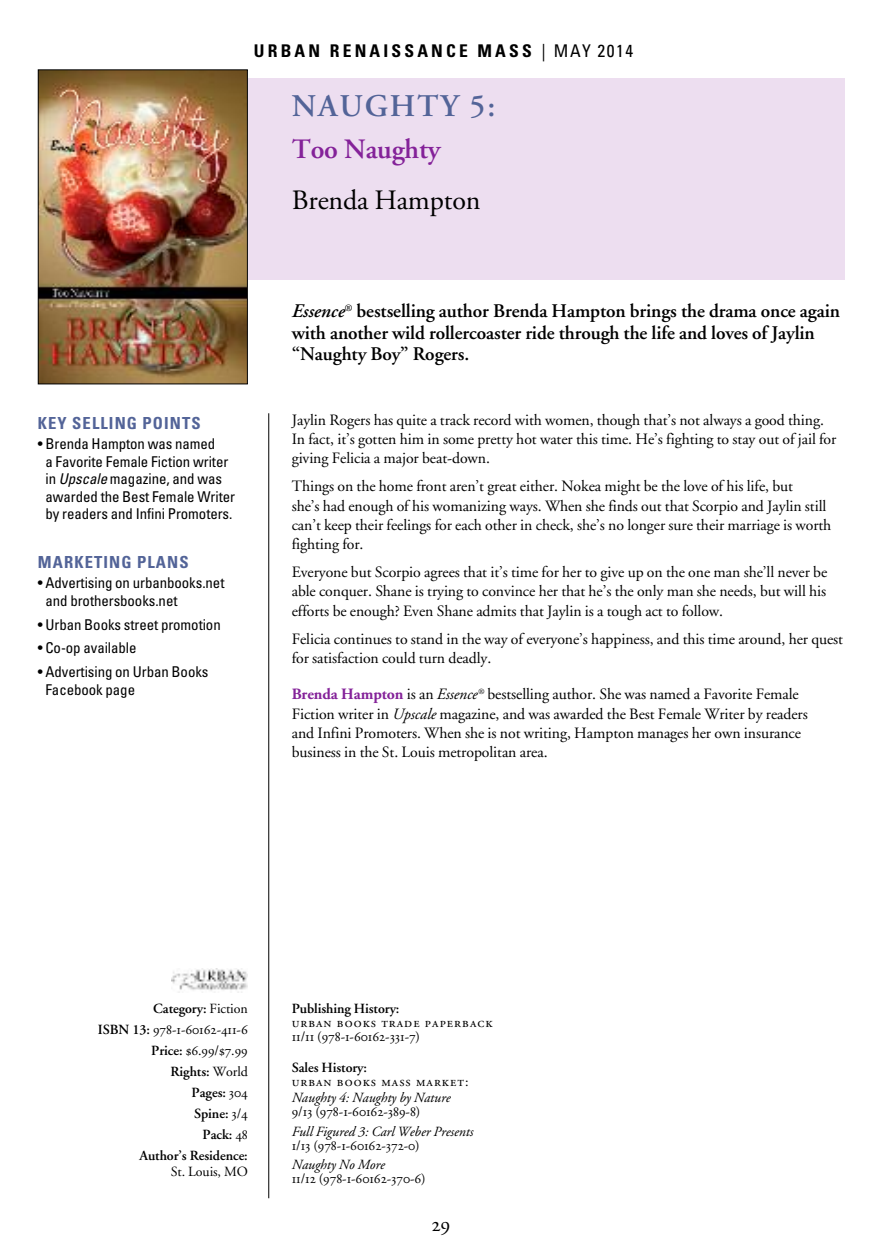
<style>
.page{position:relative;width:882px;height:1260px;background:#fff}
.page>*{position:absolute;margin:0;border:0;box-sizing:border-box;transform-origin:0 0}
.t1{font:600 31.5px "Adobe Garamond";letter-spacing:.055em;color:#536498}
.t2{font:28px "Adobe Garamond";letter-spacing:-.005em;color:#000}
.t3{font:600 28px "Adobe Garamond";letter-spacing:-.005em;color:#842299}
.t4{font:21px "Adobe Garamond Regular SC";color:#000}
.t5{font:600 19.25px/21.9px "Adobe Garamond";letter-spacing:-.005em;color:#000}
.t6{font:700 condensed 17.5px "Univers";letter-spacing:.18em;color:#000}
.t7{font:700 condensed 16.62px "Univers";letter-spacing:.065em;color:#536498}
.t8{font:15.75px/19.2px "Adobe Garamond";letter-spacing:-.005em;color:#000}
.t9{font:condensed 14.88px/17.5px "Univers";letter-spacing:-.005em;color:#000}
.t10{font:14px/21px "Adobe Garamond Regular SC";letter-spacing:-.005em;color:#000;text-align:right}
.t11{font:600 14px/21px "Adobe Garamond";letter-spacing:-.005em;color:#000;text-align:right}
.t12{font:14px/14px "Adobe Garamond Regular SC";letter-spacing:.075em;color:#000}
.t13{font:italic 14px "Adobe Garamond";letter-spacing:-.005em;color:#000}
.t14{font:14px "Adobe Garamond";letter-spacing:-.005em;color:#000}
.s1{font-weight:400}
.s2{font-style:italic}
.s3{font-weight:700;color:#842299}
.s4{font-family:"Adobe Garamond";font-weight:600}
.s5{font-family:"Adobe Garamond Regular SC";font-weight:400}
</style>
<div class="page">
<div style="left:226px;top:78px;width:618px;height:202px;background:#eddef0"></div>
<hr style="left:268px;top:413px;width:1px;height:785px;background:#000">
<img style="left:40px;top:71px;width:206px;height:311px">
<div style="left:38px;top:69px;width:210px;height:315px;border:1px solid #000"></div>
<img style="left:172px;top:969px;width:76px;height:23px">
<p class="t6" style="left:254px;top:44px;width:381px">URBAN RENAISSANCE MASS <span class="s1">| MAY 2014</span></p>
<h1 class="t1" style="left:292px;top:94px;width:205px">NAUGHTY 5:</h1>
<h2 class="t3" style="left:292px;top:138px;width:150px">Too Naughty</h2>
<h2 class="t2" style="left:292px;top:188px;width:190px">Brenda Hampton</h2>
<p class="t7" style="left:38px;top:417px;width:164px">KEY SELLING POINTS</p>
<p class="t9" style="left:45px;top:436px;width:191px;text-indent:-8px">• Brenda Hampton was named<br>a Favorite Female Fiction writer in <span class="s2">Upscale</span> magazine, and was awarded the Best Female Writer by readers and Infini Promoters.</p>
<p class="t7" style="left:38px;top:556px;width:152px">MARKETING PLANS</p>
<p class="t9" style="left:45px;top:576px;width:181px;text-indent:-8px">• Advertising on urbanbooks.net and brothersbooks.net</p>
<p class="t9" style="left:38px;top:617px;width:185px">• Urban Books street promotion</p>
<p class="t9" style="left:38px;top:641px;width:100px">• Co-op available</p>
<p class="t9" style="left:45px;top:664px;width:165px;text-indent:-8px">• Advertising on Urban Books<br>Facebook page</p>
<p class="t5" style="left:292px;top:301px;width:550px"><span class="s2">Essence</span><sup>®</sup> bestselling author Brenda Hampton brings the drama once again with another wild rollercoaster ride through the life and loves of Jaylin “Naughty Boy” Rogers.</p>
<p class="t8" style="left:292px;top:412px;width:546px">Jaylin Rogers has quite a track record with women, though that’s not always a good thing.<br>In fact, it’s gotten him in some pretty hot water this time. He’s fighting to stay out of jail for giving Felicia a major beat-down.</p>
<p class="t8" style="left:292px;top:478px;width:541px">Things on the home front aren’t great either. Nokea might be the love of his life, but<br>she’s had enough of his womanizing ways. When she finds out that Scorpio and Jaylin still can’t keep their feelings for each other in check, she’s no longer sure their marriage is worth fighting for.</p>
<p class="t8" style="left:292px;top:564px;width:537px;text-align:justify">Everyone but Scorpio agrees that it’s time for her to give up on the one man she’ll never be able conquer. Shane is trying to convince her that he’s the only man she needs, but will his efforts be enough? Even Shane admits that Jaylin is a tough act to follow.</p>
<p class="t8" style="left:292px;top:630px;width:553px">Felicia continues to stand in the way of everyone’s happiness, and this time around, her quest for satisfaction could turn deadly.</p>
<p class="t8" style="left:292px;top:686px;width:518px"><span class="s3">Brenda Hampton</span> is an <span class="s2">Essence</span><sup>®</sup> bestselling author. She was named a Favorite Female Fiction writer in <span class="s2">Upscale</span> magazine, and was awarded the Best Female Writer by readers and Infini Promoters. When she is not writing, Hampton manages her own insurance business in the St. Louis metropolitan area.</p>
<p class="t11" style="left:153px;top:999px;width:96px">Category: <span class="s1">Fiction</span></p>
<p class="t10" style="left:98px;top:1020px;width:151px"><span class="s4">ISBN 13:</span> 978-1-60162-411-6<br><span class="s4">Price:</span> $6.99/$7.99</p>
<p class="t11" style="left:139px;top:1062px;width:110px">Rights: <span class="s1">World<br></span>Pages: <span class="s5">304<br></span>Spine: <span class="s5">3/4<br></span>Pack: <span class="s5">48<br></span>Author’s Residence:</p>
<p class="t14" style="left:171px;top:1166px;width:79px">St. Louis, MO</p>
<p class="t11" style="left:292px;top:999px;width:109px">Publishing History:</p>
<p class="t12" style="left:292px;top:1017px;width:202px">urban books trade paperback<br>11/11 (978-1-60162-331-7)</p>
<p class="t11" style="left:292px;top:1059px;width:77px">Sales History:</p>
<p class="t12" style="left:292px;top:1076px;width:178px">urban books mass market:</p>
<p class="t13" style="left:292px;top:1092px;width:160px">Naughty 4: Naughty by Nature</p>
<p class="t10" style="left:292px;top:1103px;width:130px">9/13 (978-1-60162-389-8)</p>
<p class="t13" style="left:292px;top:1126px;width:183px">Full Figured 3: Carl Weber Presents</p>
<p class="t10" style="left:292px;top:1136px;width:129px">1/13 (978-1-60162-372-0)</p>
<p class="t13" style="left:292px;top:1159px;width:95px">Naughty No More</p>
<p class="t10" style="left:292px;top:1169px;width:136px">11/12 (978-1-60162-370-6)</p>
<h3 class="t4" style="left:431px;top:1216px;width:21px">29</h3>
</div>
